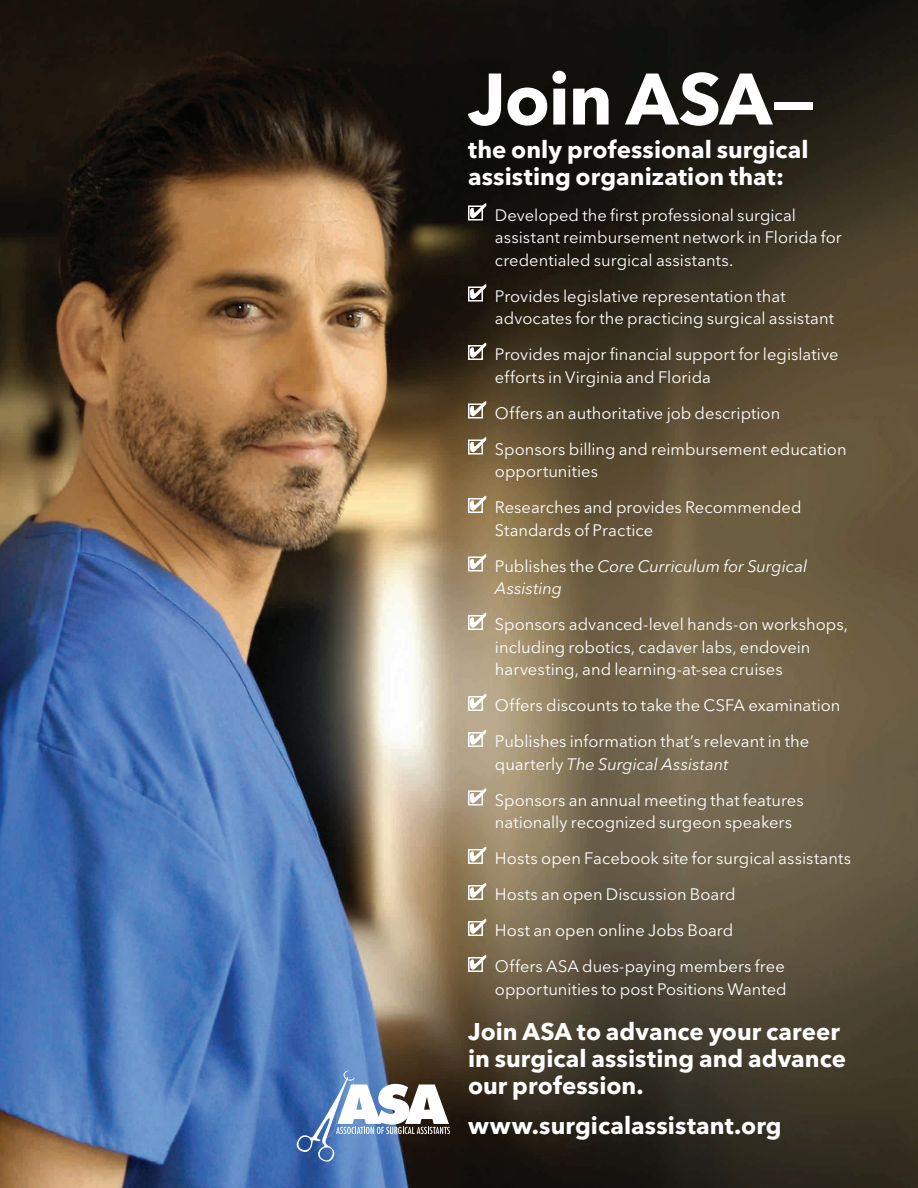
<style>
.page{position:relative;width:918px;height:1188px;background:#fff}
.page>*{position:absolute;margin:0;border:0;box-sizing:border-box;transform-origin:0 0}
.t1{font:700 72px "Avenir Next LT Pro";letter-spacing:-.02em;color:#fff}
.t2{font:700 24px/27px "Avenir Next LT Pro";letter-spacing:.005em;color:#fff}
.t3{font:16.5px/36px "Avenir Next LT Pro";color:#fff}
.t4{font:italic 16.5px "Avenir Next LT Pro";color:#fff}
.s1{font-style:italic}
</style>
<div class="page">
<img style="left:0;top:0;width:918px;height:1188px">
<div style="left:468px;top:206px;width:15px;height:14px;border:2px solid #fff"></div>
<svg style="left:470px;top:203px;width:16px;height:15px"></svg>
<div style="left:468px;top:286px;width:15px;height:16px;border:2px solid #fff"></div>
<svg style="left:470px;top:284px;width:16px;height:15px"></svg>
<div style="left:468px;top:345px;width:15px;height:15px;border:2px solid #fff"></div>
<svg style="left:470px;top:343px;width:16px;height:15px"></svg>
<div style="left:468px;top:404px;width:15px;height:14px;border:2px solid #fff"></div>
<svg style="left:470px;top:401px;width:16px;height:15px"></svg>
<div style="left:468px;top:440px;width:15px;height:14px;border:2px solid #fff"></div>
<svg style="left:470px;top:437px;width:16px;height:15px"></svg>
<div style="left:468px;top:498px;width:15px;height:15px;border:2px solid #fff"></div>
<svg style="left:470px;top:496px;width:16px;height:15px"></svg>
<div style="left:468px;top:556px;width:15px;height:16px;border:2px solid #fff"></div>
<svg style="left:470px;top:554px;width:16px;height:15px"></svg>
<div style="left:468px;top:615px;width:15px;height:15px;border:2px solid #fff"></div>
<svg style="left:470px;top:613px;width:16px;height:15px"></svg>
<div style="left:468px;top:696px;width:15px;height:15px;border:2px solid #fff"></div>
<svg style="left:470px;top:694px;width:16px;height:15px"></svg>
<div style="left:468px;top:732px;width:15px;height:15px;border:2px solid #fff"></div>
<svg style="left:470px;top:730px;width:16px;height:15px"></svg>
<div style="left:468px;top:790px;width:15px;height:16px;border:2px solid #fff"></div>
<svg style="left:470px;top:788px;width:16px;height:15px"></svg>
<div style="left:468px;top:849px;width:15px;height:15px;border:2px solid #fff"></div>
<svg style="left:470px;top:847px;width:16px;height:15px"></svg>
<div style="left:468px;top:885px;width:15px;height:15px;border:2px solid #fff"></div>
<svg style="left:470px;top:883px;width:16px;height:15px"></svg>
<div style="left:468px;top:921px;width:15px;height:15px;border:2px solid #fff"></div>
<svg style="left:470px;top:919px;width:16px;height:15px"></svg>
<div style="left:468px;top:957px;width:15px;height:15px;border:2px solid #fff"></div>
<svg style="left:470px;top:955px;width:16px;height:15px"></svg>
<svg style="left:296px;top:1071px;width:154px;height:93px"></svg>
<h1 class="t1" style="left:468px;top:55px;width:348px">Join ASA—</h1>
<h2 class="t2" style="left:468px;top:135px;width:342px">the only professional surgical assisting organization that:</h2>
<p class="t3" style="left:495px;top:204px;width:348px;line-height:22.5px">Developed the first professional surgical assistant reimbursement network in Florida for credentialed surgical assistants.</p>
<p class="t3" style="left:495px;top:285px;width:341px;line-height:22.5px">Provides legislative representation that advocates for the practicing surgical assistant</p>
<p class="t3" style="left:495px;top:343px;width:345px;line-height:22.5px">Provides major financial support for legislative efforts in Virginia and Florida</p>
<p class="t3" style="left:495px;top:395px;width:353px">Offers an authoritative job description<br>Sponsors billing and reimbursement education</p>
<p class="t3" style="left:495px;top:453px;width:308px">opportunities<br>Researches and provides Recommended</p>
<p class="t3" style="left:495px;top:512px;width:314px">Standards of Practice<br>Publishes the <span class="s1">Core Curriculum for Surgical</span></p>
<p class="t4" style="left:495px;top:578px;width:69px">Assisting</p>
<p class="t3" style="left:495px;top:613px;width:355px;line-height:22.5px">Sponsors advanced-level hands-on workshops, including robotics, cadaver labs, endovein harvesting, and learning-at-sea cruises</p>
<p class="t3" style="left:495px;top:687px;width:347px">Offers discounts to take the CSFA examination<br>Publishes information that’s relevant in the</p>
<p class="t3" style="left:495px;top:746px;width:310px">quarterly <span class="s1">The Surgical Assistant<br></span>Sponsors an annual meeting that features</p>
<p class="t3" style="left:495px;top:804px;width:358px">nationally recognized surgeon speakers<br>Hosts open Facebook site for surgical assistants Hosts an open Discussion Board<br>Host an open online Jobs Board<br>Offers ASA dues-paying members free</p>
<p class="t3" style="left:495px;top:971px;width:293px">opportunities to post Positions Wanted</p>
<h2 class="t2" style="left:468px;top:1017px;width:380px">Join ASA to advance your career in surgical assisting and advance our profession.</h2>
<h2 class="t2" style="left:468px;top:1112px;width:315px">www.surgicalassistant.org</h2>
</div>
